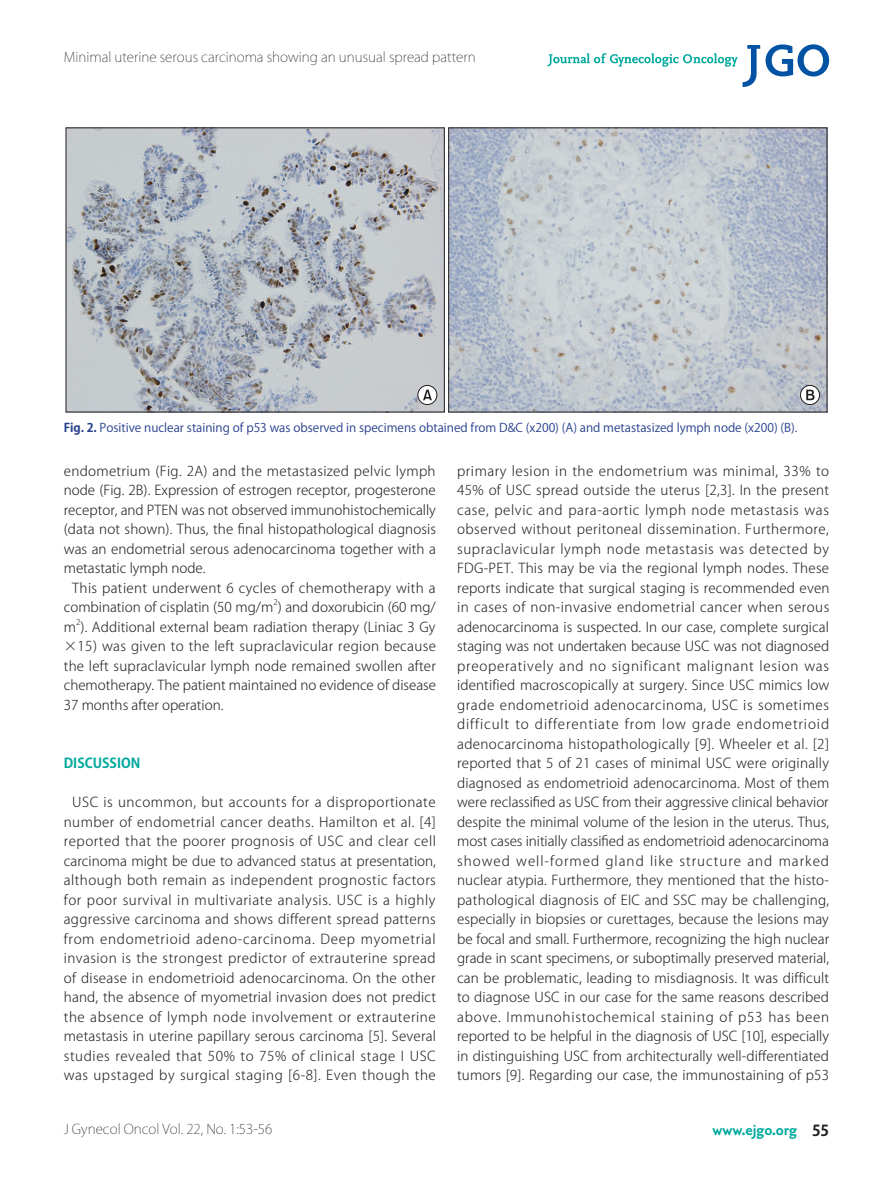
<style>
.page{position:relative;width:893px;height:1191px;background:#fff}
.page>*{position:absolute;margin:0;border:0;box-sizing:border-box;transform-origin:0 0}
.t1{font:700 15px "Nexus Sans";color:#00a99d}
.본문{font:300 13.5px/19.5px "Koz Go Pro";letter-spacing:.01em;color:#231f20;text-align:justify}
.머리-제목{font:200 13.5px "Koz Go Pro";color:#231f20}
.서론{font:700 13.5px "Koz Go Pro";color:#00a99d}
.그림제목{font:12px "Koz Go Pro";color:#253f8e}
.본문-2{font:300 7.8px "Koz Go Pro";color:#231f20}
.s1{font-weight:700}
.s2{font-family:"Koz Go Pro";color:#231f20}
</style>
<div class="page">
<svg style="left:547px;top:44px;width:282px;height:43px"></svg>
<svg style="left:65px;top:128px;width:762px;height:284px;background:#b7bdc5"></svg>
<svg style="left:418px;top:385px;width:19px;height:19px"></svg>
<div style="left:418px;top:385px;width:19px;height:20px;border:1px solid #231f20;border-radius:50%"></div>
<svg style="left:423px;top:389px;width:9px;height:11px"></svg>
<svg style="left:800px;top:385px;width:19px;height:19px"></svg>
<div style="left:800px;top:385px;width:20px;height:20px;border:1px solid #231f20;border-radius:50%"></div>
<svg style="left:806px;top:389px;width:8px;height:11px"></svg>
<p class="머리-제목" style="left:64px;top:49px;width:413px">Minimal uterine serous carcinoma showing an unusual spread pattern</p>
<p class="그림제목" style="left:64px;top:419px;width:735px"><span class="s1">Fig. 2.</span> Positive nuclear staining of p53 was observed in specimens obtained from D&amp;C (x200) (A) and metastasized lymph node (x200) (B).</p>
<p class="본문" style="left:64px;top:461px;width:374px">endometrium (Fig. 2A) and the metastasized pelvic lymph node (Fig. 2B). Expression of estrogen receptor, progesterone receptor, and PTEN was not observed immunohistochemically (data not shown). Thus, the final histopathological diagnosis was an endometrial serous adenocarcinoma together with a metastatic lymph node.</p>
<p class="본문" style="left:64px;top:578px;width:374px;text-align:right">This patient underwent 6 cycles of chemotherapy with a combination of cisplatin (50 mg/m ) and doxorubicin (60 mg/</p>
<p class="본문-2" style="left:273px;top:597px;width:6px">2</p>
<p class="본문" style="left:64px;top:617px;width:373px">m ). Additional external beam radiation therapy (Liniac 3 Gy</p>
<p class="본문-2" style="left:76px;top:617px;width:6px">2</p>
<p class="본문" style="left:64px;top:636px;width:374px">×15) was given to the left supraclavicular region because the left supraclavicular lymph node remained swollen after chemotherapy. The patient maintained no evidence of disease 37 months after operation.</p>
<p class="서론" style="left:64px;top:754px;width:78px">DISCUSSION</p>
<p class="본문" style="left:64px;top:792px;width:374px;text-indent:9px">USC is uncommon, but accounts for a disproportionate number of endometrial cancer deaths. Hamilton et al. [4] reported that the poorer prognosis of USC and clear cell carcinoma might be due to advanced status at presentation, although both remain as independent prognostic factors for poor survival in multivariate analysis. USC is a highly aggressive carcinoma and shows different spread patterns from endometrioid adeno-carcinoma. Deep myometrial invasion is the strongest predictor of extrauterine spread of disease in endometrioid adenocarcinoma. On the other hand, the absence of myometrial invasion does not predict the absence of lymph node involvement or extrauterine metastasis in uterine papillary serous carcinoma [5]. Several studies revealed that 50% to 75% of clinical stage I USC was upstaged by surgical staging [6-8]. Even though the</p>
<p class="본문" style="left:457px;top:461px;width:374px">primary lesion in the endometrium was minimal, 33% to 45% of USC spread outside the uterus [2,3]. In the present case, pelvic and para-aortic lymph node metastasis was observed without peritoneal dissemination. Furthermore, supraclavicular lymph node metastasis was detected by FDG-PET. This may be via the regional lymph nodes. These reports indicate that surgical staging is recommended even in cases of non-invasive endometrial cancer when serous adenocarcinoma is suspected. In our case, complete surgical staging was not undertaken because USC was not diagnosed preoperatively and no significant malignant lesion was identified macroscopically at surgery. Since USC mimics low grade endometrioid adenocarcinoma, USC is sometimes difficult to differentiate from low grade endometrioid adenocarcinoma histopathologically [9]. Wheeler et al. [2] reported that 5 of 21 cases of minimal USC were originally diagnosed as endometrioid adenocarcinoma. Most of them were reclassified as USC from their aggressive clinical behavior despite the minimal volume of the lesion in the uterus. Thus, most cases initially classified as endometrioid adenocarcinoma showed well-formed gland like structure and marked nuclear atypia. Furthermore, they mentioned that the histo&shy;pathological diagnosis of EIC and SSC may be challenging, especially in biopsies or curettages, because the lesions may be focal and small. Furthermore, recognizing the high nuclear grade in scant specimens, or suboptimally preserved material, can be problematic, leading to misdiagnosis. It was difficult to diagnose USC in our case for the same reasons described above. Immunohistochemical staining of p53 has been reported to be helpful in the diagnosis of USC [10], especially in distinguishing USC from architecturally well-differentiated tumors [9]. Regarding our case, the immunostaining of p53</p>
<p class="머리-제목" style="left:64px;top:1120px;width:210px">J Gynecol Oncol Vol. 22, No. 1:53-56</p>
<p class="t1" style="left:713px;top:1120px;width:118px">www.ejgo.org <span class="s2">55</span></p>
</div>
